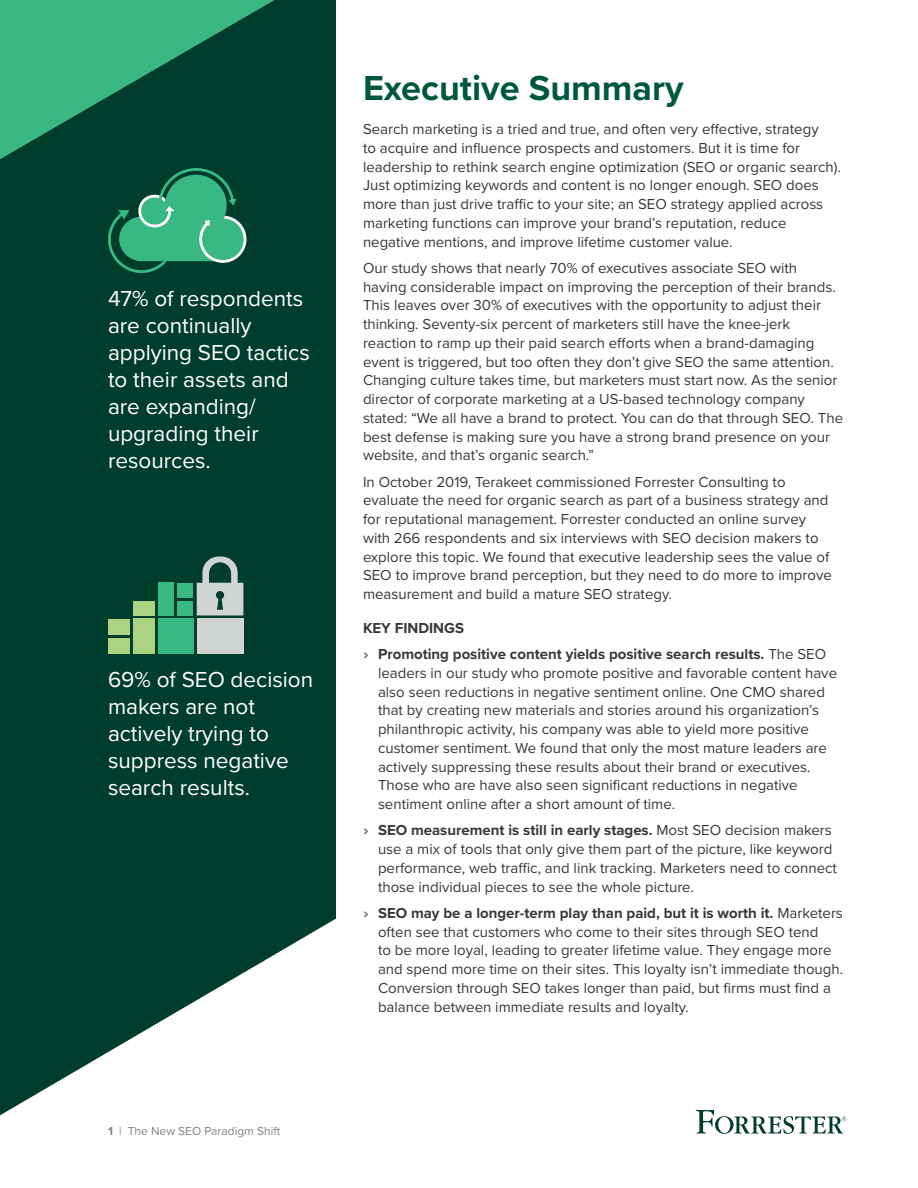
<style>
.page{position:relative;width:918px;height:1188px;background:#fff}
.page>*{position:absolute;margin:0;border:0;box-sizing:border-box;transform-origin:0 0}
.t1{font:700 36px "Proxima Nova";color:#005740}
.t2{font:22.5px/27px "Proxima Nova";color:#fff}
.t3{font:15px/18.8px "Proxima Nova";color:#383839}
.t4{font:700 15px/26.2px "Proxima Nova";color:#383839}
.t5{font:12px "Proxima Nova";color:#808285}
.s1{font-weight:700}
.s2{font-weight:900;color:#808285}
.s3{font-weight:400}
</style>
<div class="page">
<svg style="left:0;top:0;width:336px;height:1115px;background:#1c5143"></svg>
<svg style="left:0;top:0;width:274px;height:159px;background:#1d7a57"></svg>
<svg style="left:696px;top:1110px;width:150px;height:24px"></svg>
<svg style="left:107px;top:168px;width:139px;height:106px;background:#298763"></svg>
<div style="left:197px;top:619px;width:46px;height:35px;background:#d1d4d4"></div>
<div style="left:158px;top:619px;width:35px;height:35px;background:#38b882"></div>
<div style="left:133px;top:619px;width:22px;height:35px;background:#abd482"></div>
<div style="left:133px;top:601px;width:22px;height:15px;background:#abd482"></div>
<div style="left:108px;top:638px;width:22px;height:16px;background:#abd482"></div>
<div style="left:108px;top:619px;width:22px;height:16px;background:#abd482"></div>
<div style="left:177px;top:601px;width:16px;height:15px;background:#38b882"></div>
<div style="left:177px;top:583px;width:16px;height:15px;background:#38b882"></div>
<div style="left:158px;top:583px;width:16px;height:33px;background:#38b882"></div>
<svg style="left:197px;top:556px;width:46px;height:59px;background:#8aa09b"></svg>
<h2 class="t2" style="left:108px;top:284px;width:203px">47% of respondents are continually applying SEO tactics to their assets and are expanding/ upgrading their resources.</h2>
<h2 class="t2" style="left:108px;top:665px;width:207px">69% of SEO decision makers are not actively trying to suppress negative search results.</h2>
<p class="t5" style="left:108px;top:1122px;width:174px"><span class="s1">1</span> | The New SEO Paradigm Shift</p>
<h1 class="t1" style="left:363px;top:62px;width:322px">Executive Summary</h1>
<p class="t3" style="left:363px;top:119px;width:480px">Search marketing is a tried and true, and often very effective, strategy<br>to acquire and influence prospects and customers. But it is time for leadership to rethink search engine optimization (SEO or organic search).<br>Just optimizing keywords and content is no longer enough. SEO does more than just drive traffic to your site; an SEO strategy applied across marketing functions can improve your brand’s reputation, reduce negative mentions, and improve lifetime customer value.</p>
<p class="t3" style="left:363px;top:258px;width:482px">Our study shows that nearly 70% of executives associate SEO with having considerable impact on improving the perception of their brands.<br>This leaves over 30% of executives with the opportunity to adjust their thinking. Seventy-six percent of marketers still have the knee-jerk reaction to ramp up their paid search efforts when a brand-damaging event is triggered, but too often they don’t give SEO the same attention.<br>Changing culture takes time, but marketers must start now. As the senior director of corporate marketing at a US-based technology company stated: “We all have a brand to protect. You can do that through SEO. The best defense is making sure you have a strong brand presence on your website, and that’s organic search.”</p>
<p class="t3" style="left:363px;top:472px;width:470px">In October 2019, Terakeet commissioned Forrester Consulting to evaluate the need for organic search as part of a business strategy and for reputational management. Forrester conducted an online survey with 266 respondents and six interviews with SEO decision makers to explore this topic. We found that executive leadership sees the value of SEO to improve brand perception, but they need to do more to improve measurement and build a mature SEO strategy.</p>
<p class="t4" style="left:363px;top:614px;width:465px">KEY FINDINGS<br><span class="s2">›</span> Promoting positive content yields positive search results. <span class="s3">The SEO</span></p>
<p class="t3" style="left:378px;top:663px;width:461px">leaders in our study who promote positive and favorable content have also seen reductions in negative sentiment online. One CMO shared that by creating new materials and stories around his organization’s philanthropic activity, his company was able to yield more positive customer sentiment. We found that only the most mature leaders are actively suppressing these results about their brand or executives.<br>Those who are have also seen significant reductions in negative sentiment online after a short amount of time.</p>
<p class="t3" style="left:378px;top:820px;width:460px;text-indent:-15px"><span class="s2">›</span> <span class="s1">SEO measurement is still in early stages.</span> Most SEO decision makers use a mix of tools that only give them part of the picture, like keyword performance, web traffic, and link tracking. Marketers need to connect those individual pieces to see the whole picture.</p>
<p class="t3" style="left:378px;top:903px;width:467px;text-indent:-15px"><span class="s2">›</span> <span class="s1">SEO may be a longer-term play than paid, but it is worth it.</span> Marketers often see that customers who come to their sites through SEO tend<br>to be more loyal, leading to greater lifetime value. They engage more and spend more time on their sites. This loyalty isn’t immediate though.<br>Conversion through SEO takes longer than paid, but firms must find a balance between immediate results and loyalty.</p>
</div>
